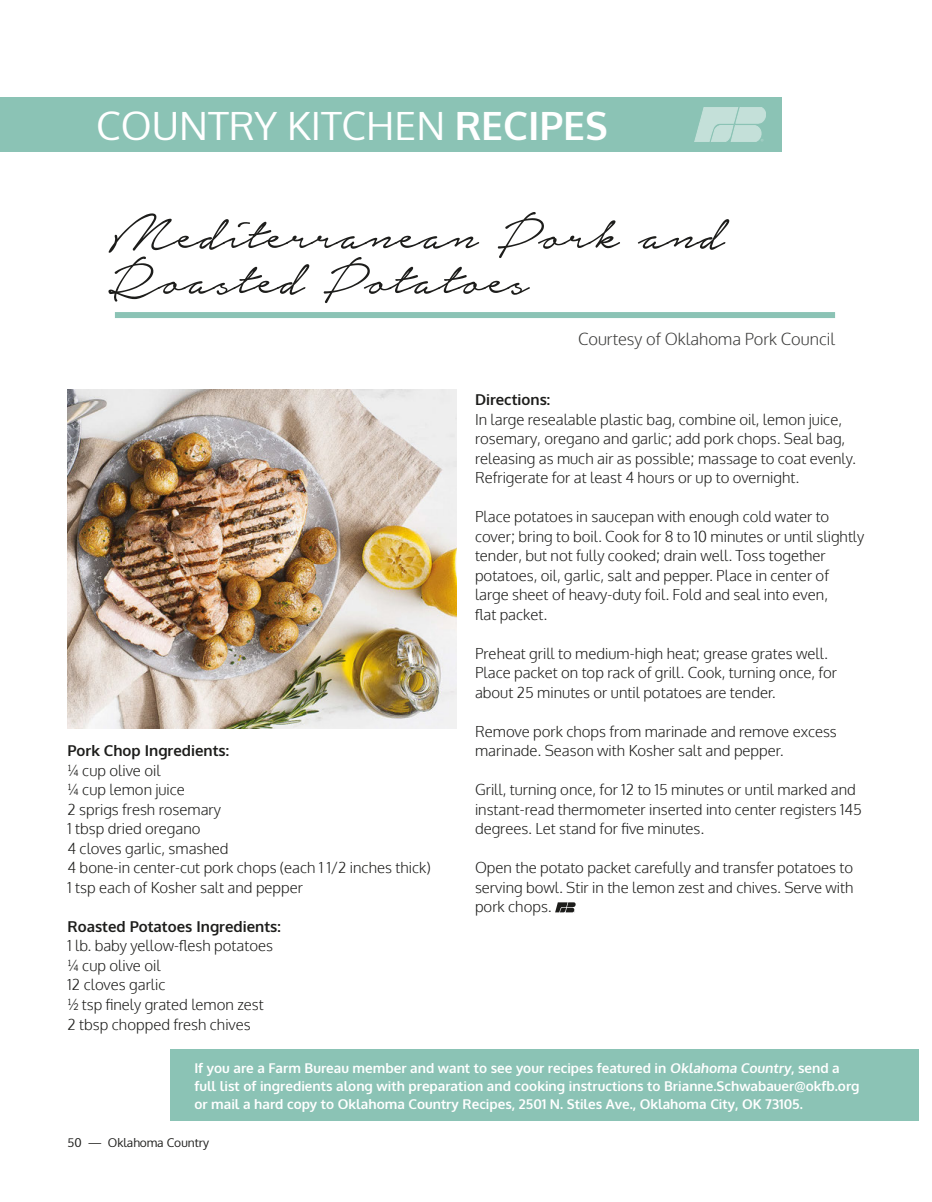
<style>
.page{position:relative;width:932px;height:1202px;background:#fff}
.page>*{position:absolute;margin:0;border:0;box-sizing:border-box;transform-origin:0 0}
.t1{font:66px "Notera Personal Use Only";color:#1d1d1b}
.t2{font:39px "Oxygen";color:#fff}
.t3{font:300 16.5px "Oxygen";color:#3c3c3b}
.t4{font:300 15px/19.5px "Oxygen";color:#1d1d1b}
.t5{font:700 15px "Oxygen";color:#1d1d1b}
.t6{font:700 13.5px/18px "Oxygen";color:#fff}
.t7{font:12px "Oxygen";color:#1d1d1b}
.s1{font-weight:700}
</style>
<div class="page">
<div style="left:170px;top:1049px;width:748px;height:71px;background:#8bc3b5"></div>
<div style="left:0;top:98px;width:781px;height:54px;background:#8bc3b5"></div>
<svg style="left:694px;top:107px;width:71px;height:35px;background:#badbd3"></svg>
<div style="left:115px;top:312px;width:720px;height:6px;background:#8bc3b5"></div>
<svg style="left:555px;top:902px;width:20px;height:10px"></svg>
<img style="left:68px;top:390px;width:389px;height:339px">
<h2 class="t2" style="left:96px;top:100px;width:513px">COUNTRY KITCHEN <span class="s1">RECIPES</span></h2>
<h1 class="t1" style="left:108px;top:201px;width:617px">Mediterranean Pork and</h1>
<h1 class="t1" style="left:108px;top:246px;width:422px">Roasted Potatoes</h1>
<p class="t5" style="left:68px;top:741px;width:163px">Pork Chop Ingredients:</p>
<p class="t4" style="left:68px;top:761px;width:364px">¼ cup olive oil<br>¼ cup lemon juice<br>2 sprigs fresh rosemary<br>1 tbsp dried oregano<br>4 cloves garlic, smashed<br>4 bone-in center-cut pork chops (each 1 1/2 inches thick)<br>1 tsp each of Kosher salt and pepper</p>
<p class="t5" style="left:68px;top:917px;width:215px">Roasted Potatoes Ingredients:</p>
<p class="t4" style="left:68px;top:936px;width:207px">1 lb. baby yellow-flesh potatoes ¼ cup olive oil<br>12 cloves garlic<br>½ tsp finely grated lemon zest<br>2 tbsp chopped fresh chives</p>
<p class="t3" style="left:578px;top:328px;width:258px">Courtesy of Oklahoma Pork Council</p>
<p class="t5" style="left:475px;top:390px;width:77px">Directions:</p>
<p class="t4" style="left:475px;top:410px;width:382px">In large resealable plastic bag, combine oil, lemon juice, rosemary, oregano and garlic; add pork chops. Seal bag, releasing as much air as possible; massage to coat evenly.<br>Refrigerate for at least 4 hours or up to overnight.</p>
<p class="t4" style="left:475px;top:507px;width:391px">Place potatoes in saucepan with enough cold water to cover; bring to boil. Cook for 8 to 10 minutes or until slightly tender, but not fully cooked; drain well. Toss together potatoes, oil, garlic, salt and pepper. Place in center of large sheet of heavy-duty foil. Fold and seal into even,<br>flat packet.</p>
<p class="t4" style="left:475px;top:644px;width:363px">Preheat grill to medium-high heat; grease grates well.<br>Place packet on top rack of grill. Cook, turning once, for about 25 minutes or until potatoes are tender.</p>
<p class="t4" style="left:475px;top:722px;width:363px">Remove pork chops from marinade and remove excess marinade. Season with Kosher salt and pepper.</p>
<p class="t4" style="left:475px;top:780px;width:388px">Grill, turning once, for 12 to 15 minutes or until marked and instant-read thermometer inserted into center registers 145 degrees. Let stand for five minutes.</p>
<p class="t4" style="left:475px;top:858px;width:380px;text-align:justify">Open the potato packet carefully and transfer potatoes to serving bowl. Stir in the lemon zest and chives. Serve with pork chops.</p>
<p class="t6" style="left:194px;top:1059px;width:666px">If you are a Farm Bureau member and want to see your recipes featured in Oklahoma Country, send a full list of ingredients along with preparation and cooking instructions to Brianne.Schwabauer@okfb.org or mail a hard copy to Oklahoma Country Recipes, 2501 N. Stiles Ave., Oklahoma City, OK 73105.</p>
<p class="t7" style="left:68px;top:1134px;width:143px">50 — Oklahoma Country</p>
</div>
